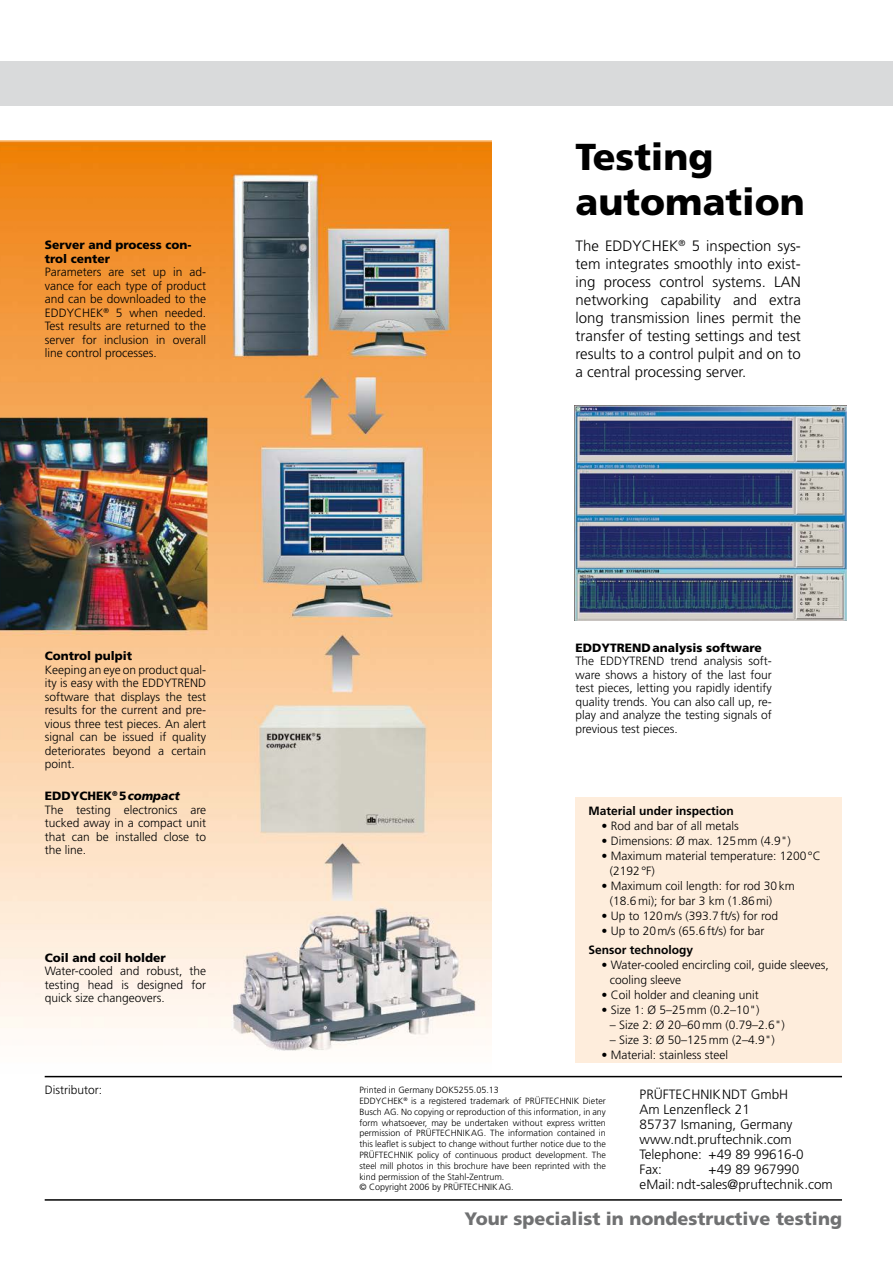
<style>
.page{position:relative;width:893px;height:1263px;background:#fff}
.page>*{position:absolute;margin:0;border:0;box-sizing:border-box;transform-origin:0 0}
.t1{font:900 37.5px/45px "Frutiger";color:#000}
.t2{font:900 18px "Frutiger";color:#707172}
.t3{font:300 15px/18px "Frutiger";color:#000;text-align:justify}
.t4{font:300 13.5px/15px "Frutiger";color:#000}
.t5{font:300 12px/13.5px "Frutiger";color:#000}
.t6{font:900 12px/13.5px "Frutiger";color:#000}
.t7{font:700 12px "Frutiger";color:#000}
.t8{font:300 9px/10.8px "Frutiger";color:#000}
.s1{font-weight:900}
.s2{font-weight:900;font-style:italic}
</style>
<div class="page">
<div style="left:0;top:62px;width:893px;height:44px;background:#d9dadb"></div>
<img style="left:0;top:140px;width:491px;height:936px">
<div style="left:575px;top:797px;width:267px;height:266px;background:#feeddc"></div>
<img style="left:574px;top:406px;width:272px;height:215px">
<hr style="left:45px;top:1076px;width:797px;height:1px;background:#000">
<hr style="left:45px;top:1199px;width:797px;height:2px;background:#000">
<p class="t6" style="left:45px;top:238px;width:148px">Server and process con&shy;trol center</p>
<p class="t5" style="left:45px;top:266px;width:163px;text-align:justify">Parameters are set up in ad&shy;vance for each type of product and can be downloaded to the EDDYCHEK<sup>®</sup> 5 when needed.<br>Test results are returned to the server for inclusion in overall line control processes.</p>
<p class="t6" style="left:45px;top:649px;width:89px">Control pulpit</p>
<p class="t5" style="left:45px;top:663px;width:163px;text-align:justify">Keeping an eye on product qual&shy;ity is easy with the EDDYTREND software that displays the test results for the current and pre&shy;vious three test pieces. An alert signal can be issued if quality deteriorates beyond a certain point.</p>
<p class="t5" style="left:45px;top:790px;width:163px"><span class="s1">EDDYCHEK</span><sup>®</sup> <span class="s1">5</span><span class="s2">compact<br></span>The testing electronics are tucked away in a compact unit that can be installed close to the line.</p>
<p class="t6" style="left:45px;top:951px;width:123px">Coil and coil holder</p>
<p class="t5" style="left:45px;top:965px;width:163px;text-align:justify">Water-cooled and robust, the testing head is designed for quick size changeovers.</p>
<p class="t5" style="left:45px;top:1083px;width:59px">Distributor:</p>
<h1 class="t1" style="left:575px;top:133px;width:231px">Testing automation</h1>
<p class="t3" style="left:575px;top:237px;width:227px">The EDDYCHEK<sup>®</sup> 5 inspection sys&shy;tem integrates smoothly into exist&shy;ing process control systems. LAN networking capability and extra long transmission lines permit the transfer of testing settings and test results to a control pulpit and on to a central processing server.</p>
<p class="t6" style="left:575px;top:640px;width:188px">EDDYTRENDanalysis software</p>
<p class="t5" style="left:575px;top:654px;width:198px;text-align:justify">The EDDYTREND trend analysis soft&shy;ware shows a history of the last four test pieces, letting you rapidly identify quality trends. You can also call up, re&shy;play and analyze the testing signals of previous test pieces.</p>
<p class="t7" style="left:589px;top:804px;width:147px">Material under inspection</p>
<p class="t5" style="left:601px;top:819px;width:139px">• Rod and bar of all metals</p>
<p class="t5" style="left:601px;top:834px;width:191px">• Dimensions: Ø max. 125mm (4.9")</p>
<p class="t5" style="left:610px;top:848px;width:212px;line-height:15px;text-indent:-9px">• Maximum material temperature: 1200°C (2192°F)</p>
<p class="t5" style="left:610px;top:878px;width:186px;line-height:15px;text-indent:-9px">• Maximum coil length: for rod 30km (18.6mi); for bar 3 km (1.86mi)</p>
<p class="t5" style="left:601px;top:909px;width:178px">• Up to 120m/s (393.7ft/s) for rod</p>
<p class="t5" style="left:601px;top:924px;width:165px">• Up to 20m/s (65.6ft/s) for bar</p>
<p class="t7" style="left:589px;top:942px;width:106px">Sensor technology</p>
<p class="t5" style="left:610px;top:957px;width:220px;line-height:15px;text-indent:-9px">• Water-cooled encircling coil, guide sleeves, cooling sleeve</p>
<p class="t5" style="left:601px;top:988px;width:159px">• Coil holder and cleaning unit</p>
<p class="t5" style="left:601px;top:1003px;width:160px">• Size 1: Ø 5–25mm (0.2–10")</p>
<p class="t5" style="left:610px;top:1018px;width:176px">– Size 2: Ø 20–60mm (0.79–2.6")</p>
<p class="t5" style="left:610px;top:1033px;width:166px">– Size 3: Ø 50–125mm (2–4.9")</p>
<p class="t5" style="left:601px;top:1048px;width:128px">• Material: stainless steel</p>
<p class="t8" style="left:359px;top:1085px;width:248px">Printed in Germany DOK5255.05.13<br>EDDYCHEK<sup>®</sup> is a registered trademark of PRÜFTECHNIK Dieter Busch AG. No copying or reproduction of this information, in any form whatsoever, may be undertaken without express written permission of PRÜFTECHNIKAG. The information contained in this leaflet is subject to change without further notice due to the PRÜFTECHNIK policy of continuous product development. The steel mill photos in this brochure have been reprinted with the kind permission of the Stahl-Zentrum.<br>© Copyright 2006 by PRÜFTECHNIKAG.</p>
<p class="t4" style="left:640px;top:1087px;width:166px">PRÜFTECHNIKNDT GmbH<br>Am Lenzenfleck 21<br>85737 Ismaning, Germany www.ndt.pruftechnik.com<br>Telephone: +49 89 99616-0<br>Fax:</p>
<p class="t4" style="left:640px;top:1162px;width:195px;text-indent:69px">+49 89 967990 eMail:ndt-sales@pruftechnik.com</p>
<h2 class="t2" style="left:464px;top:1208px;width:379px">Your specialist in nondestructive testing</h2>
</div>
